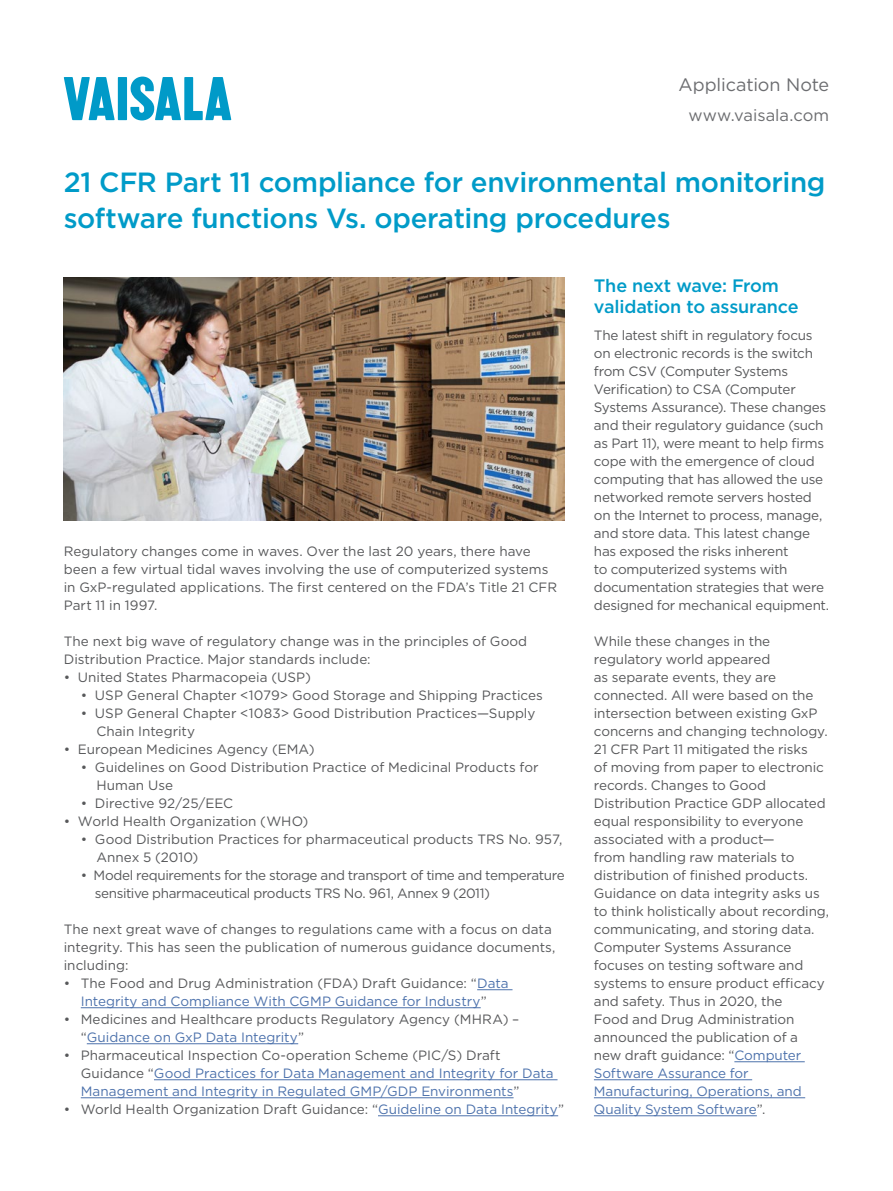
<style>
.page{position:relative;width:893px;height:1191px;background:#fff}
.page>*{position:absolute;margin:0;border:0;box-sizing:border-box;transform-origin:0 0}
._2-pager_Headline{font:500 27.75px/36px "Gotham";letter-spacing:-.01em;color:#009bc8}
.Subheadline{font:500 18px/21.6px "Gotham";letter-spacing:-.015em;color:#009bc8}
.Document_type{font:18px "Gotham";letter-spacing:-.005em;color:#6c6d70}
.Web_address_in_banne{font:16.5px "Gotham";color:#6c6d70}
.Bodytext{font:13.5px/18px "Gotham";letter-spacing:-.01em;color:#57585a}
.Bodytext-2{font:13.5px/18px "Gotham";color:#4d72ac;text-align:center}
.s1{color:#57585a}
.s2{color:#4d72ac}
</style>
<div class="page">
<svg style="left:64px;top:77px;width:51px;height:43px"></svg>
<div style="left:118px;top:77px;width:9px;height:43px;background:#009ac8"></div>
<svg style="left:130px;top:77px;width:101px;height:43px"></svg>
<img style="left:64px;top:277px;width:500px;height:243px">
<hr style="left:477px;top:989px;width:35px;height:1px;background:#4d72ac">
<hr style="left:81px;top:1007px;width:400px;height:1px;background:#4d72ac">
<hr style="left:87px;top:1043px;width:211px;height:1px;background:#4d72ac">
<hr style="left:154px;top:1079px;width:403px;height:1px;background:#4d72ac">
<hr style="left:81px;top:1097px;width:433px;height:1px;background:#4d72ac">
<hr style="left:378px;top:1115px;width:180px;height:1px;background:#4d72ac">
<hr style="left:734px;top:1061px;width:71px;height:1px;background:#4d72ac">
<hr style="left:594px;top:1079px;width:158px;height:1px;background:#4d72ac">
<hr style="left:594px;top:1097px;width:211px;height:1px;background:#4d72ac">
<hr style="left:594px;top:1115px;width:163px;height:1px;background:#4d72ac">
<p class="Document_type" style="left:679px;top:73px;width:152px">Application Note</p>
<p class="Web_address_in_banne" style="left:688px;top:105px;width:142px">www.vaisala.com</p>
<p class="_2-pager_Headline" style="left:64px;top:164px;width:763px">21 CFR Part 11 compliance for environmental monitoring software functions Vs. operating procedures</p>
<p class="Bodytext" style="left:64px;top:542px;width:495px">Regulatory changes come in waves. Over the last 20 years, there have been a few virtual tidal waves involving the use of computerized systems in GxP-regulated applications. The first centered on the FDA’s Title 21 CFR Part 11 in 1997.</p>
<p class="Bodytext" style="left:64px;top:632px;width:465px">The next big wave of regulatory change was in the principles of Good<br>Distribution Practice. Major standards include:</p>
<p class="Bodytext" style="left:64px;top:668px;width:249px">• United States Pharmacopeia (USP)</p>
<p class="Bodytext" style="left:81px;top:686px;width:464px">• USP General Chapter &lt;1079&gt; Good Storage and Shipping Practices</p>
<p class="Bodytext" style="left:96px;top:704px;width:440px;text-indent:-16px">• USP General Chapter &lt;1083&gt; Good Distribution Practices—Supply<br>Chain Integrity</p>
<p class="Bodytext" style="left:64px;top:740px;width:252px">• European Medicines Agency (EMA)</p>
<p class="Bodytext" style="left:96px;top:758px;width:444px;text-indent:-16px">• Guidelines on Good Distribution Practice of Medicinal Products for<br>Human Use</p>
<p class="Bodytext" style="left:81px;top:794px;width:154px">• Directive 92/25/EEC</p>
<p class="Bodytext" style="left:64px;top:812px;width:246px">• World Health Organization (WHO)</p>
<p class="Bodytext" style="left:96px;top:830px;width:467px;text-indent:-16px">• Good Distribution Practices for pharmaceutical products TRS No. 957,<br>Annex 5 (2010)</p>
<p class="Bodytext" style="left:95px;top:866px;width:471px;text-indent:-14px">• Model requirements for the storage and transport of time and temperature sensitive pharmaceutical products TRS No. 961, Annex 9 (2011)</p>
<p class="Bodytext" style="left:64px;top:920px;width:493px">The next great wave of changes to regulations came with a focus on data integrity. This has seen the publication of numerous guidance documents, including:</p>
<p class="Bodytext-2" style="left:64px;top:974px;width:446px"><span class="s1">• The Food and Drug Administration (FDA) Draft Guidance: “</span>Data<br>Integrity and Compliance With CGMP Guidance for Industry<span class="s1">”</span></p>
<p class="Bodytext" style="left:81px;top:1010px;width:440px;text-indent:-17px">• Medicines and Healthcare products Regulatory Agency (MHRA) – “<span class="s2">Guidance on GxP Data Integrity</span>”</p>
<p class="Bodytext-2" style="left:81px;top:1046px;width:474px;text-align:left;text-indent:-17px"><span class="s1">• Pharmaceutical Inspection Co-operation Scheme (PIC/S) Draft<br>Guidance “</span>Good Practices for Data Management and Integrity for Data<br>Management and Integrity in Regulated GMP/GDP Environments<span class="s1">”</span></p>
<p class="Bodytext" style="left:64px;top:1100px;width:502px">• World Health Organization Draft Guidance: “<span class="s2">Guideline on Data Integrity</span>”</p>
<p class="Subheadline" style="left:594px;top:274px;width:206px">The next wave: From validation to assurance</p>
<p class="Bodytext" style="left:594px;top:326px;width:237px">The latest shift in regulatory focus on electronic records is the switch from CSV (Computer Systems Verification) to CSA (Computer Systems Assurance). These changes and their regulatory guidance (such as Part 11), were meant to help firms cope with the emergence of cloud computing that has allowed the use networked remote servers hosted on the Internet to process, manage, and store data. This latest change has exposed the risks inherent<br>to computerized systems with documentation strategies that were designed for mechanical equipment.</p>
<p class="Bodytext" style="left:594px;top:632px;width:237px">While these changes in the regulatory world appeared<br>as separate events, they are connected. All were based on the intersection between existing GxP concerns and changing technology.<br>21 CFR Part 11 mitigated the risks<br>of moving from paper to electronic records. Changes to Good<br>Distribution Practice GDP allocated equal responsibility to everyone associated with a product—<br>from handling raw materials to distribution of finished products.<br>Guidance on data integrity asks us to think holistically about recording, communicating, and storing data.<br>Computer Systems Assurance focuses on testing software and systems to ensure product efficacy and safety. Thus in 2020, the<br>Food and Drug Administration announced the publication of a<br>new draft guidance: “<span class="s2">Computer<br>Software Assurance for<br>Manufacturing, Operations, and<br>Quality System Software</span>”.</p>
</div>
